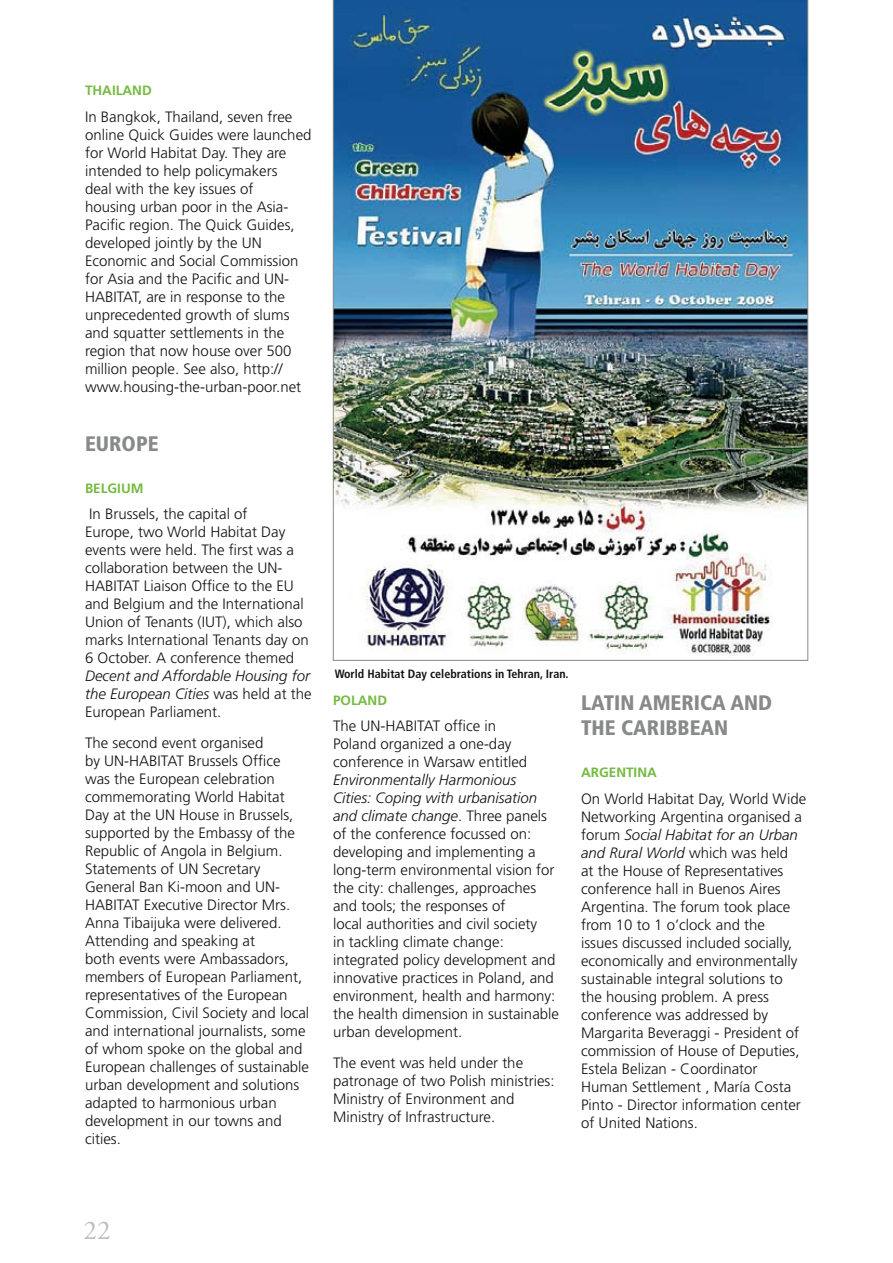
<style>
.page{position:relative;width:893px;height:1263px;background:#fff}
.page>*{position:absolute;margin:0;border:0;box-sizing:border-box;transform-origin:0 0}
.t1{font:27px "Adobe Garamond Pro";color:#bdc0bf}
.t2{font:900 condensed 21px/25.2px "Frutiger";color:#878a89}
.t3{font:300 15px/18px "Frutiger";color:#121212}
.t4{font:italic 300 15px/18px "Frutiger";color:#121212;text-align:justify}
.t5{font:700 13.5px "Frutiger";color:#75ba42}
.t6{font:700 condensed 12px "Frutiger";color:#121212}
.s1{font-style:normal}
.s2{font-style:italic}
</style>
<div class="page">
<img style="left:333px;top:0;width:475px;height:660px">
<p class="t5" style="left:85px;top:83px;width:17px">THAILA</p>
<p class="t5" style="left:132px;top:83px;width:19px">ND</p>
<p class="t3" style="left:85px;top:108px;width:228px">In Bangkok, Thailand, seven free online Quick Guides were launched for World Habitat Day. They are intended to help policymakers<br>deal with the key issues of<br>housing urban poor in the Asia-<br>Pacific region. The Quick Guides, developed jointly by the UN<br>Economic and Social Commission for Asia and the Pacific and UN-<br>HABITAT, are in response to the unprecedented growth of slums and squatter settlements in the region that now house over 500 million people. See also, http:// www.housing-the-urban-poor.net</p>
<h2 class="t2" style="left:85px;top:431px;width:75px">EUROPE</h2>
<p class="t5" style="left:85px;top:480px;width:16px">BELGI</p>
<p class="t5" style="left:121px;top:480px;width:22px">UM</p>
<p class="t3" style="left:85px;top:505px;width:225px">In Brussels, the capital of<br>Europe, two World Habitat Day events were held. The first was a collaboration between the UN-<br>HABITAT Liaison Office to the EU and Belgium and the International<br>Union of Tenants (IUT), which also marks International Tenants day on<br>6 October. A conference themed</p>
<p class="t4" style="left:85px;top:667px;width:228px">Decent and Affordable Housing for the European Cities <span class="s1">was held at the European Parliament.</span></p>
<p class="t3" style="left:85px;top:734px;width:226px">The second event organised<br>by UN-HABITAT Brussels Office was the European celebration commemorating World Habitat<br>Day at the UN House in Brussels, supported by the Embassy of the<br>Republic of Angola in Belgium.<br>Statements of UN Secretary<br>General Ban Ki-moon and UN-<br>HABITAT Executive Director Mrs.<br>Anna Tibaijuka were delivered.<br>Attending and speaking at<br>both events were Ambassadors, members of European Parliament, representatives of the European<br>Commission, Civil Society and local and international journalists, some of whom spoke on the global and<br>European challenges of sustainable urban development and solutions adapted to harmonious urban development in our towns and cities.</p>
<p class="t6" style="left:335px;top:667px;width:236px">World Habitat Day celebrations in Tehran, Iran.</p>
<p class="t5" style="left:333px;top:692px;width:54px">POLAND</p>
<p class="t3" style="left:333px;top:717px;width:196px">The UN-HABITAT office in<br>Poland organized a one-day conference in Warsaw entitled</p>
<p class="t3" style="left:333px;top:771px;width:227px"><span class="s2">Environmentally Harmonious<br>Cities: Coping with urbanisation and climate change</span>. Three panels of the conference focussed on: developing and implementing a long-term environmental vision for the city: challenges, approaches and tools; the responses of<br>local authorities and civil society<br>in tackling climate change: integrated policy development and innovative practices in Poland, and environment, health and harmony: the health dimension in sustainable urban development.</p>
<p class="t3" style="left:333px;top:1054px;width:223px">The event was held under the patronage of two Polish ministries:<br>Ministry of Environment and<br>Ministry of Infrastructure.</p>
<h2 class="t2" style="left:581px;top:690px;width:192px">LATIN AMERICA AND<br>THE CARIBBEAN</h2>
<p class="t5" style="left:581px;top:764px;width:19px">ARGE</p>
<p class="t5" style="left:616px;top:764px;width:40px">NTI NA</p>
<p class="t3" style="left:581px;top:790px;width:227px">On World Habitat Day, World Wide<br>Networking Argentina organised a forum <span class="s2">Social Habitat for an Urban and Rural World</span> which was held<br>at the House of Representatives conference hall in Buenos Aires<br>Argentina. The forum took place from 10 to 1 o’clock and the<br>issues discussed included socially, economically and environmentally sustainable integral solutions to the housing problem. A press conference was addressed by<br>Margarita Beveraggi - President of commission of House of Deputies,<br>Estela Belizan - Coordinator<br>Human Settlement , María Costa<br>Pinto - Director information center of United Nations.</p>
<h1 class="t1" style="left:84px;top:1214px;width:28px">22</h1>
</div>
